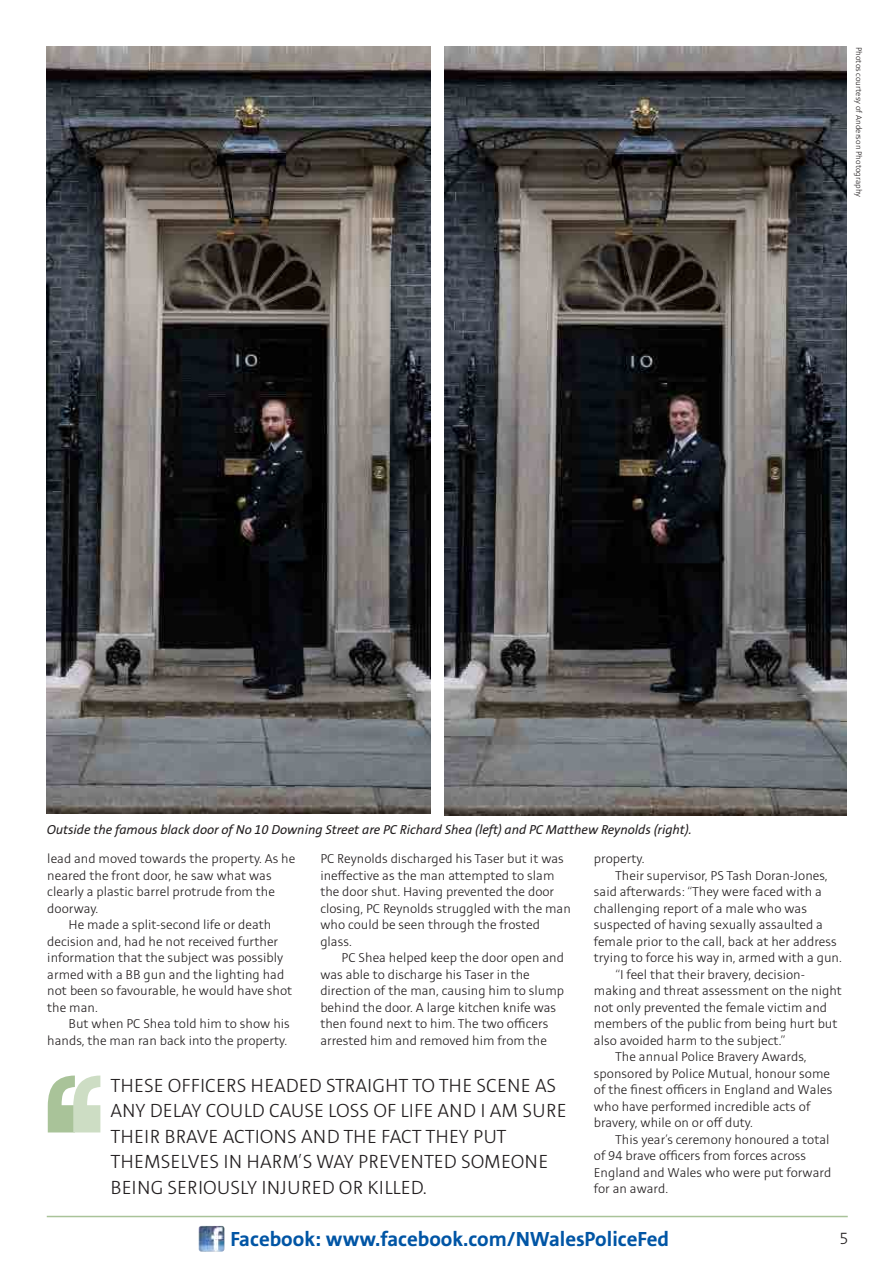
<style>
.page{position:relative;width:893px;height:1263px;background:#fff}
.page>*{position:absolute;margin:0;border:0;box-sizing:border-box;transform-origin:0 0}
.t1{font:700 153px "Rockwell";color:#a9c399}
.t2{font:700 153px "Rockwell";color:#cdddc4}
.t3{font:700 22.5px "Stinnes Sans";color:#0155a5}
.t4{font:300 21px/25.5px "Stinnes Sans";color:#231f20}
.t5{font:300 18px "Stinnes Sans";color:#231f20}
.t6{font:300 14.25px/16.5px "Stinnes Sans";color:#231f20}
.t7{font:italic 14.25px "Stinnes Sans";color:#231f20}
.t8{font:300 9px "Stinnes Sans";color:#231f20}
</style>
<div class="page">
<img style="left:199px;top:1226px;width:25px;height:25px">
<hr style="left:47px;top:1216px;width:801px;height:1px;background:#a9c399">
<img style="left:444px;top:47px;width:402px;height:768px">
<img style="left:46px;top:47px;width:384px;height:767px">
<p class="t8" style="left:863px;top:47px;width:152px;rotate:90deg">Photos courtesy of Anderson Photography</p>
<p class="t7" style="left:47px;top:823px;width:646px">Outside the famous black door of No 10 Downing Street are PC Richard Shea (left) and PC Matthew Reynolds (right).</p>
<p class="t6" style="left:47px;top:851px;width:250px">lead and moved towards the property. As he neared the front door, he saw what was clearly a plastic barrel protrude from the doorway.</p>
<p class="t6" style="left:47px;top:917px;width:246px;text-indent:21px">He made a split-second life or death decision and, had he not received further information that the subject was possibly armed with a BB gun and the lighting had not been so favourable, he would have shot the man.</p>
<p class="t6" style="left:47px;top:1016px;width:244px;text-align:right">But when PC Shea told him to show his hands, the man ran back into the property.</p>
<p class="t6" style="left:320px;top:851px;width:252px">PC Reynolds discharged his Taser but it was ineffective as the man attempted to slam the door shut. Having prevented the door closing, PC Reynolds struggled with the man who could be seen through the frosted glass.</p>
<p class="t6" style="left:320px;top:950px;width:245px;text-indent:21px">PC Shea helped keep the door open and was able to discharge his Taser in the direction of the man, causing him to slump behind the door. A large kitchen knife was then found next to him. The two officers arrested him and removed him from the</p>
<p class="t1" style="left:37px;top:1033px;width:50px">‘</p>
<p class="t2" style="left:63px;top:1033px;width:50px">‘</p>
<p class="t4" style="left:111px;top:1073px;width:458px">THESE OFFICERS HEADED STRAIGHT TO THE SCENE AS ANY DELAY COULD CAUSE LOSS OF LIFE AND I AM SURE THEIR BRAVE ACTIONS AND THE FACT THEY PUT THEMSELVES IN HARM’S WAY PREVENTED SOMEONE</p>
<p class="t4" style="left:111px;top:1175px;width:318px">BEING SERIOUSLY INJURED OR KILLED.</p>
<p class="t6" style="left:594px;top:851px;width:52px">property.</p>
<p class="t6" style="left:594px;top:867px;width:250px;text-indent:21px">Their supervisor, PS Tash Doran-Jones, said afterwards: “They were faced with a challenging report of a male who was suspected of having sexually assaulted a female prior to the call, back at her address trying to force his way in, armed with a gun.</p>
<p class="t6" style="left:594px;top:966px;width:249px;text-indent:21px">“I feel that their bravery, decision&shy;making and threat assessment on the night not only prevented the female victim and members of the public from being hurt but also avoided harm to the subject.”</p>
<p class="t6" style="left:594px;top:1049px;width:240px;text-indent:21px">The annual Police Bravery Awards, sponsored by Police Mutual, honour some of the finest officers in England and Wales who have performed incredible acts of bravery, while on or off duty.</p>
<p class="t6" style="left:594px;top:1131px;width:239px;text-indent:21px">This year’s ceremony honoured a total of 94 brave officers from forces across<br>England and Wales who were put forward for an award.</p>
<p class="t3" style="left:230px;top:1228px;width:440px">Facebook: www.facebook.com/NWalesPoliceFed</p>
<p class="t5" style="left:839px;top:1230px;width:10px">5</p>
</div>
